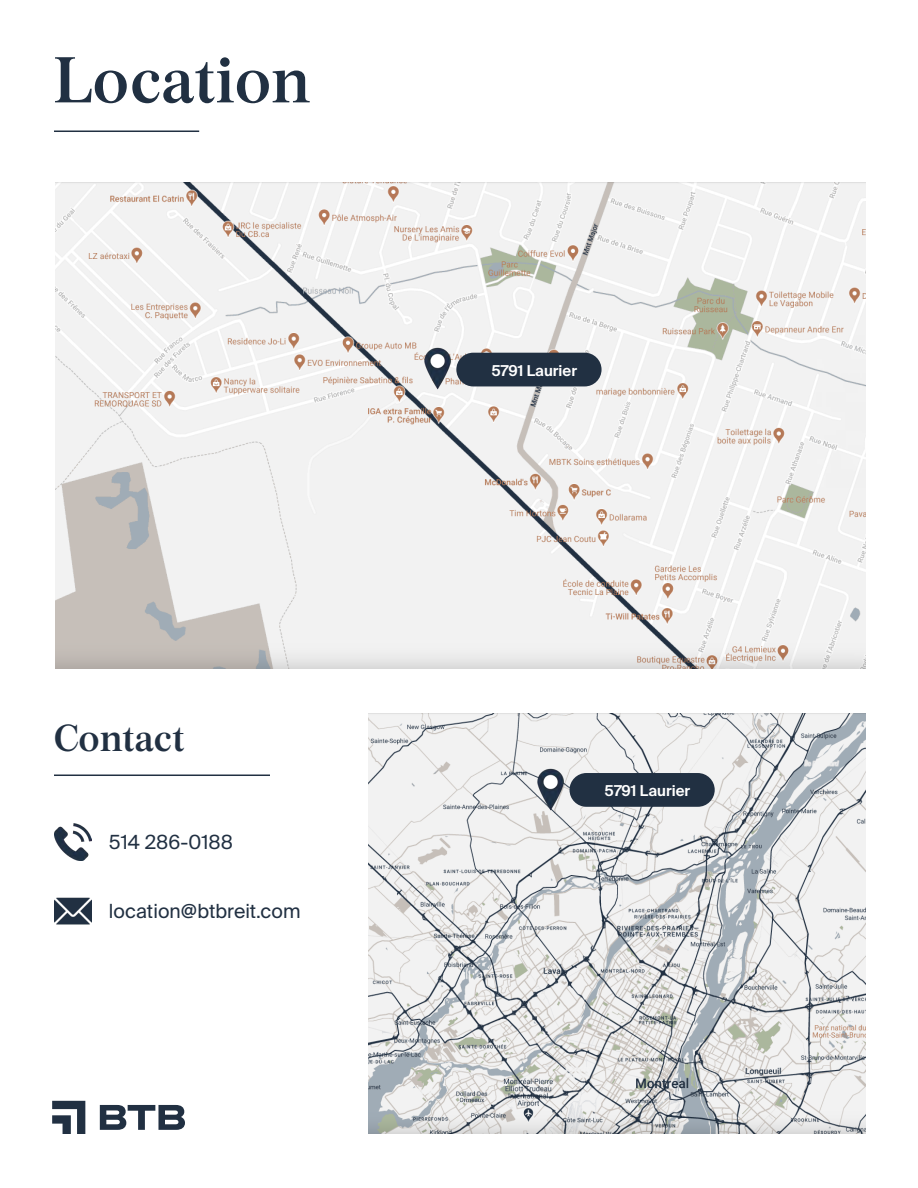
<style>
.page{position:relative;width:918px;height:1188px;background:#fff}
.page>*{position:absolute;margin:0;border:0;box-sizing:border-box;transform-origin:0 0}
.t1{font:600 64.5px "Burgess Pro";letter-spacing:.01em;color:#213042}
.t2{font:600 37.5px "Burgess Pro";letter-spacing:.005em;color:#213042}
.t3{font:19.5px "Suisse Intl";color:#213042}
.t4{font:600 15px "Suisse Intl";color:#fff}
</style>
<div class="page">
<hr style="left:54px;top:131px;width:145px;height:1px;background:#213042">
<svg style="left:52px;top:1101px;width:33px;height:33px"></svg>
<svg style="left:100px;top:1105px;width:85px;height:25px"></svg>
<img style="left:55px;top:182px;width:810px;height:486px">
<img style="left:369px;top:714px;width:496px;height:420px">
<hr style="left:54px;top:775px;width:216px;height:1px;background:#213042">
<img style="left:54px;top:897px;width:38px;height:28px">
<img style="left:54px;top:823px;width:38px;height:37px">
<img style="left:421px;top:343px;width:32px;height:48px">
<div style="left:456px;top:353px;width:146px;height:33px;background:#213042;border-radius:17px"></div>
<img style="left:534px;top:764px;width:32px;height:48px">
<div style="left:570px;top:773px;width:145px;height:34px;background:#213042;border-radius:17px"></div>
<h1 class="t1" style="left:54px;top:40px;width:258px">Location</h1>
<h2 class="t2" style="left:54px;top:715px;width:132px">Contact</h2>
<p class="t3" style="left:109px;top:831px;width:126px">514 286-0188</p>
<p class="t3" style="left:109px;top:900px;width:193px">location@btbreit.com</p>
<p class="t4" style="left:492px;top:362px;width:87px">5791 Laurier</p>
<p class="t4" style="left:605px;top:782px;width:87px">5791 Laurier</p>
</div>
